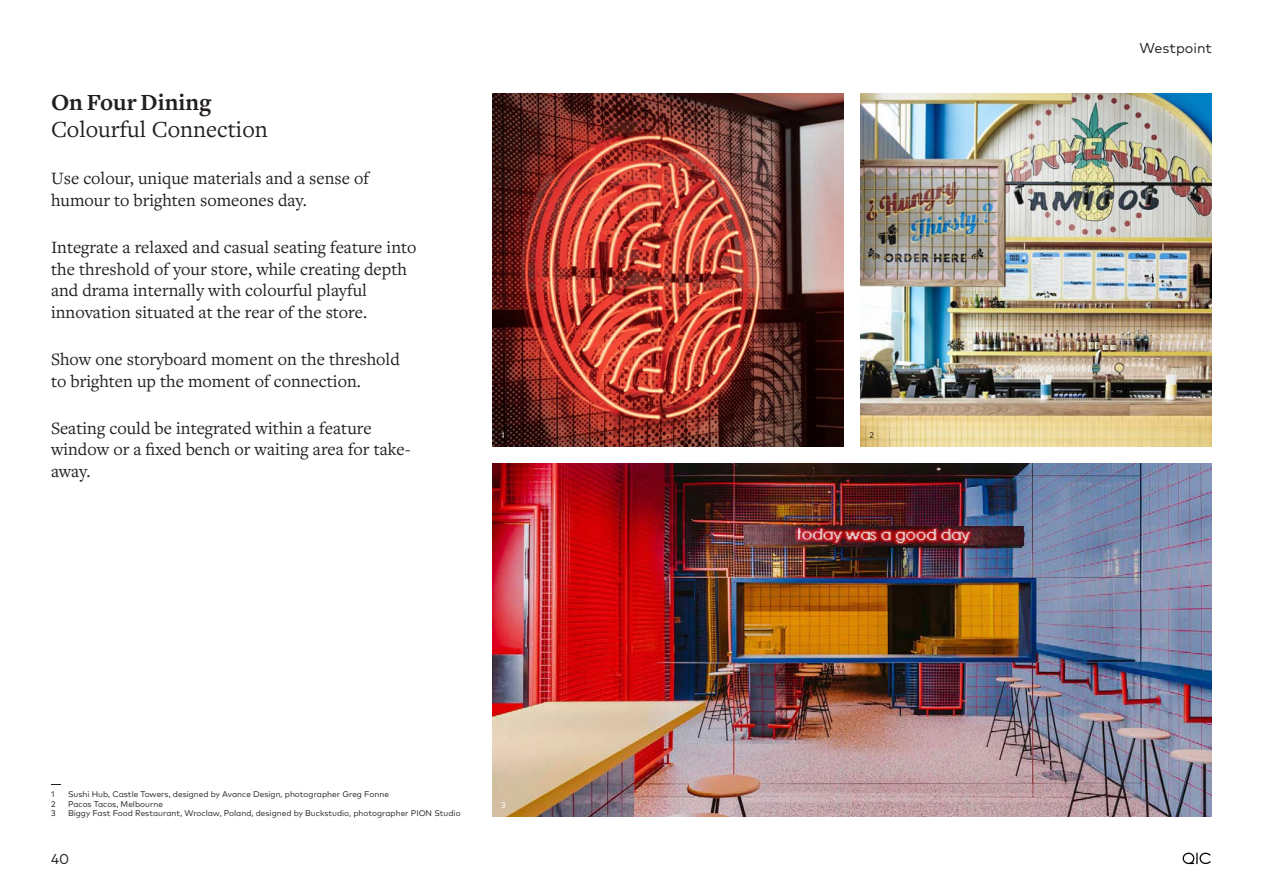
<style>
.page{position:relative;width:1263px;height:893px;background:#fff}
.page>*{position:absolute;margin:0;border:0;box-sizing:border-box;transform-origin:0 0}
.Heading{font:24px/27px "Freight Text Pro";color:#231f20}
.Heading-2{font:18px/21.6px "Freight Text Pro";color:#231f20}
.t1{font:14.25px "Mark OT";color:#231f20}
.Numbers{font:8.25px "Mark Pro";color:#231f20}
.Numbers-2{font:8.25px "Mark Pro";color:#fffefc}
.Numbers-3{font:8.25px "Mark Pro";color:#fbfdfe}
.s1{font-family:"Freight Text";font-weight:700}
</style>
<div class="page">
<img style="left:493px;top:94px;width:351px;height:352px">
<img style="left:861px;top:94px;width:351px;height:352px">
<img style="left:493px;top:463px;width:719px;height:353px">
<svg style="left:1182px;top:853px;width:29px;height:11px"></svg>
<p class="Heading" style="left:51px;top:88px;width:218px"><span class="s1">On Four Dining<br></span>Colourful Connection</p>
<p class="Heading-2" style="left:51px;top:167px;width:319px">Use colour, unique materials and a sense of humour to brighten someones day.</p>
<p class="Heading-2" style="left:51px;top:236px;width:367px">Integrate a relaxed and casual seating feature into the threshold of your store, while creating depth and drama internally with colourful playful innovation situated at the rear of the store.</p>
<p class="Heading-2" style="left:51px;top:348px;width:350px">Show one storyboard moment on the threshold to brighten up the moment of connection.</p>
<p class="Heading-2" style="left:51px;top:417px;width:361px">Seating could be integrated within a feature window or a fixed bench or waiting area for take&shy;away.</p>
<p class="Numbers-3" style="left:501px;top:429px;width:5px">1</p>
<p class="Numbers" style="left:869px;top:429px;width:6px">2</p>
<p class="Numbers" style="left:51px;top:787px;width:5px">1</p>
<p class="Numbers" style="left:68px;top:787px;width:322px">Sushi Hub, Castle Towers, designed by Avance Design, photographer Greg Fonne</p>
<p class="Numbers" style="left:51px;top:797px;width:6px">2</p>
<p class="Numbers" style="left:68px;top:797px;width:96px">Pacos Tacos, Melbourne</p>
<p class="Numbers" style="left:51px;top:807px;width:6px">3</p>
<p class="Numbers" style="left:68px;top:807px;width:394px">Biggy Fast Food Restaurant, Wroclaw, Poland, designed by Buckstudio, photographer PION Studio</p>
<p class="t1" style="left:51px;top:850px;width:20px">40</p>
<p class="Numbers-2" style="left:501px;top:799px;width:6px">3</p>
<p class="t1" style="left:1139px;top:39px;width:74px">Westpoint</p>
</div>
